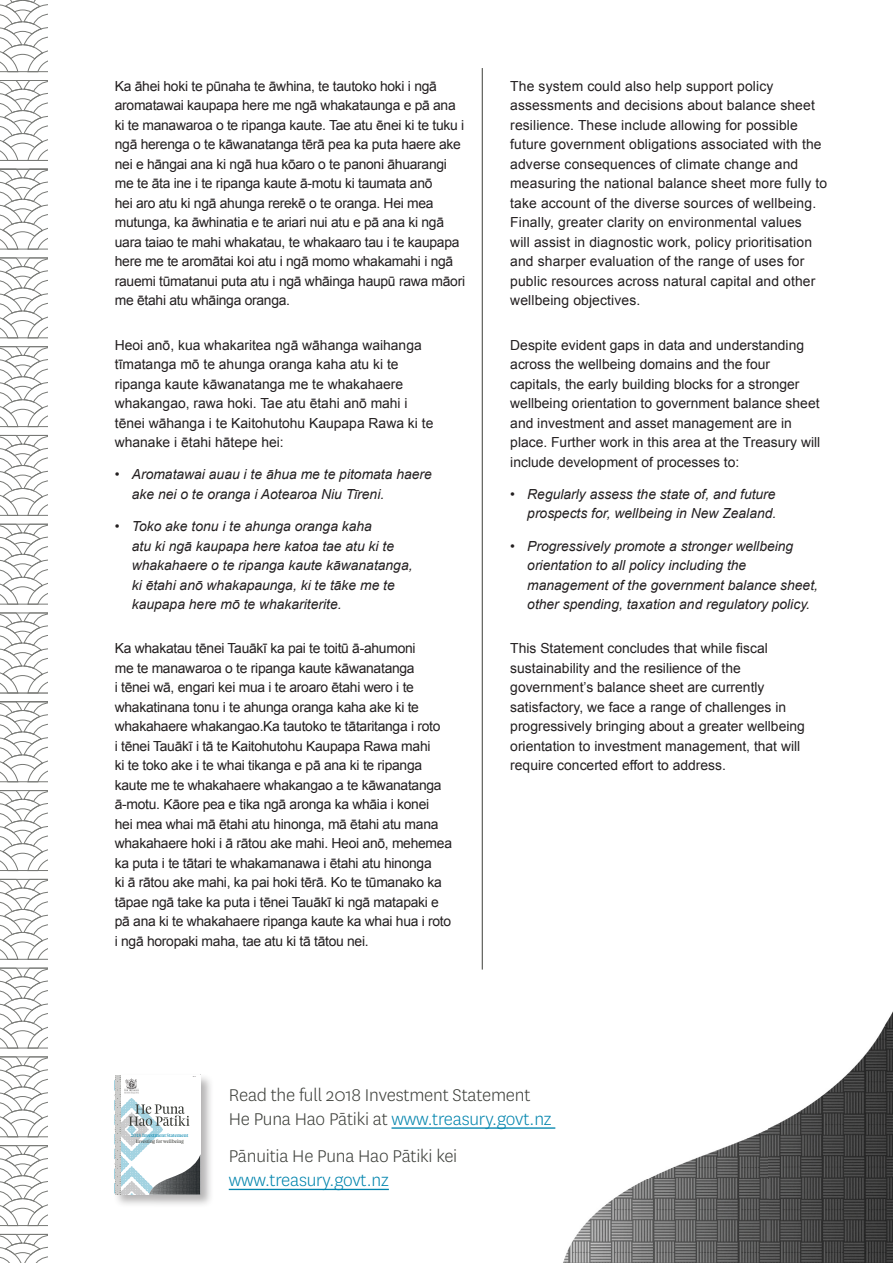
<style>
.page{position:relative;width:893px;height:1263px;background:#fff}
.page>*{position:absolute;margin:0;border:0;box-sizing:border-box;transform-origin:0 0}
.t1{font:300 19.95px/23.9px "National";letter-spacing:-.01em;color:#3d3f3a}
.TRE_IS_Body_text{font:13.8px/19.5px "Arial";color:#231f20}
.TRE_IS_Body_text-2{font:13.8px/19.5px "Arial";letter-spacing:-.02em;color:#231f20}
.t2{font:italic 13.8px/19.5px "Arial";color:#231f20}
.t3{font:4.35px "Feijoa Display";letter-spacing:.01em;color:#0084ad}
.t4{font:4.35px "Feijoa Display";letter-spacing:.01em;color:#3d3f3a}
.s1{color:#0084ad}
</style>
<div class="page">
<svg style="left:0;top:0;width:47px;height:1263px"></svg>
<hr style="left:482px;top:68px;width:1px;height:901px;background:#3d3f3a">
<img style="left:563px;top:1011px;width:330px;height:252px">
<hr style="left:229px;top:1189px;width:160px;height:1px;background:#0084ad">
<hr style="left:391px;top:1127px;width:164px;height:2px;background:#0084ad">
<div style="left:113px;top:1073px;width:101px;height:135px;background:#231f20;opacity:.34"></div>
<svg style="left:115px;top:1075px;width:87px;height:121px"></svg>
<p class="TRE_IS_Body_text-2" style="left:115px;top:76px;width:352px">Ka āhei hoki te pūnaha te āwhina, te tautoko hoki i ngā aromatawai kaupapa here me ngā whakataunga e pā ana ki te manawaroa o te ripanga kaute. Tae atu ēnei ki te tuku i ngā herenga o te kāwanatanga tērā pea ka puta haere ake nei e hāngai ana ki ngā hua kōaro o te panoni āhuarangi me te āta ine i te ripanga kaute ā-motu ki taumata anō<br>hei aro atu ki ngā ahunga rerekē o te oranga. Hei mea mutunga, ka āwhinatia e te ariari nui atu e pā ana ki ngā uara taiao te mahi whakatau, te whakaaro tau i te kaupapa here me te aromātai koi atu i ngā momo whakamahi i ngā rauemi tūmatanui puta atu i ngā whāinga haupū rawa māori me ētahi atu whāinga oranga.</p>
<p class="TRE_IS_Body_text" style="left:510px;top:76px;width:318px">The system could also help support policy assessments and decisions about balance sheet resilience. These include allowing for possible future government obligations associated with the adverse consequences of climate change and measuring the national balance sheet more fully to take account of the diverse sources of wellbeing.<br>Finally, greater clarity on environmental values<br>will assist in diagnostic work, policy prioritisation and sharper evaluation of the range of uses for public resources across natural capital and other wellbeing objectives.</p>
<p class="TRE_IS_Body_text" style="left:115px;top:335px;width:320px">Heoi anō, kua whakaritea ngā wāhanga waihanga tīmatanga mō te ahunga oranga kaha atu ki te ripanga kaute kāwanatanga me te whakahaere whakangao, rawa hoki. Tae atu ētahi anō mahi i tēnei wāhanga i te Kaitohutohu Kaupapa Rawa ki te whanake i ētahi hātepe hei:</p>
<p class="t2" style="left:132px;top:465px;width:302px;text-indent:-17px">• Aromatawai auau i te āhua me te pitomata haere ake nei o te oranga i Aotearoa Niu Tīreni.</p>
<p class="t2" style="left:132px;top:517px;width:282px;text-indent:-17px">• Toko ake tonu i te ahunga oranga kaha<br>atu ki ngā kaupapa here katoa tae atu ki te whakahaere o te ripanga kaute kāwanatanga, ki ētahi anō whakapaunga, ki te tāke me te kaupapa here mō te whakariterite.</p>
<p class="TRE_IS_Body_text" style="left:510px;top:335px;width:311px">Despite evident gaps in data and understanding across the wellbeing domains and the four capitals, the early building blocks for a stronger wellbeing orientation to government balance sheet and investment and asset management are in place. Further work in this area at the Treasury will include development of processes to:</p>
<p class="t2" style="left:510px;top:484px;width:268px;text-align:right">• Regularly assess the state of, and future prospects for, wellbeing in New Zealand.</p>
<p class="t2" style="left:527px;top:536px;width:292px;text-indent:-17px">• Progressively promote a stronger wellbeing orientation to all policy including the management of the government balance sheet, other spending, taxation and regulatory policy.</p>
<p class="TRE_IS_Body_text-2" style="left:115px;top:638px;width:339px">Ka whakatau tēnei Tauākī ka pai te toitū ā-ahumoni<br>me te manawaroa o te ripanga kaute kāwanatanga<br>i tēnei wā, engari kei mua i te aroaro ētahi wero i te whakatinana tonu i te ahunga oranga kaha ake ki te whakahaere whakangao.Ka tautoko te tātaritanga i roto<br>i tēnei Tauākī i tā te Kaitohutohu Kaupapa Rawa mahi<br>ki te toko ake i te whai tikanga e pā ana ki te ripanga kaute me te whakahaere whakangao a te kāwanatanga ā-motu. Kāore pea e tika ngā aronga ka whāia i konei<br>hei mea whai mā ētahi atu hinonga, mā ētahi atu mana whakahaere hoki i ā rātou ake mahi. Heoi anō, mehemea ka puta i te tātari te whakamanawa i ētahi atu hinonga<br>ki ā rātou ake mahi, ka pai hoki tērā. Ko te tūmanako ka tāpae ngā take ka puta i tēnei Tauākī ki ngā matapaki e pā ana ki te whakahaere ripanga kaute ka whai hua i roto i ngā horopaki maha, tae atu ki tā tātou nei.</p>
<p class="TRE_IS_Body_text" style="left:510px;top:638px;width:296px">This Statement concludes that while fiscal sustainability and the resilience of the government’s balance sheet are currently satisfactory, we face a range of challenges in progressively bringing about a greater wellbeing orientation to investment management, that will require concerted effort to address.</p>
<p class="t3" style="left:131px;top:1132px;width:58px">2018 Investment Statement</p>
<p class="t4" style="left:136px;top:1139px;width:49px">Investing for wellbeing</p>
<p class="t1" style="left:229px;top:1082px;width:324px">Read the full 2018 Investment Statement<br>He Puna Hao Pātiki at <span class="s1">www.treasury.govt.nz</span></p>
<p class="t1" style="left:229px;top:1143px;width:230px">Pānuitia He Puna Hao Pātiki kei <span class="s1">www.treasury.govt.nz</span></p>
</div>
